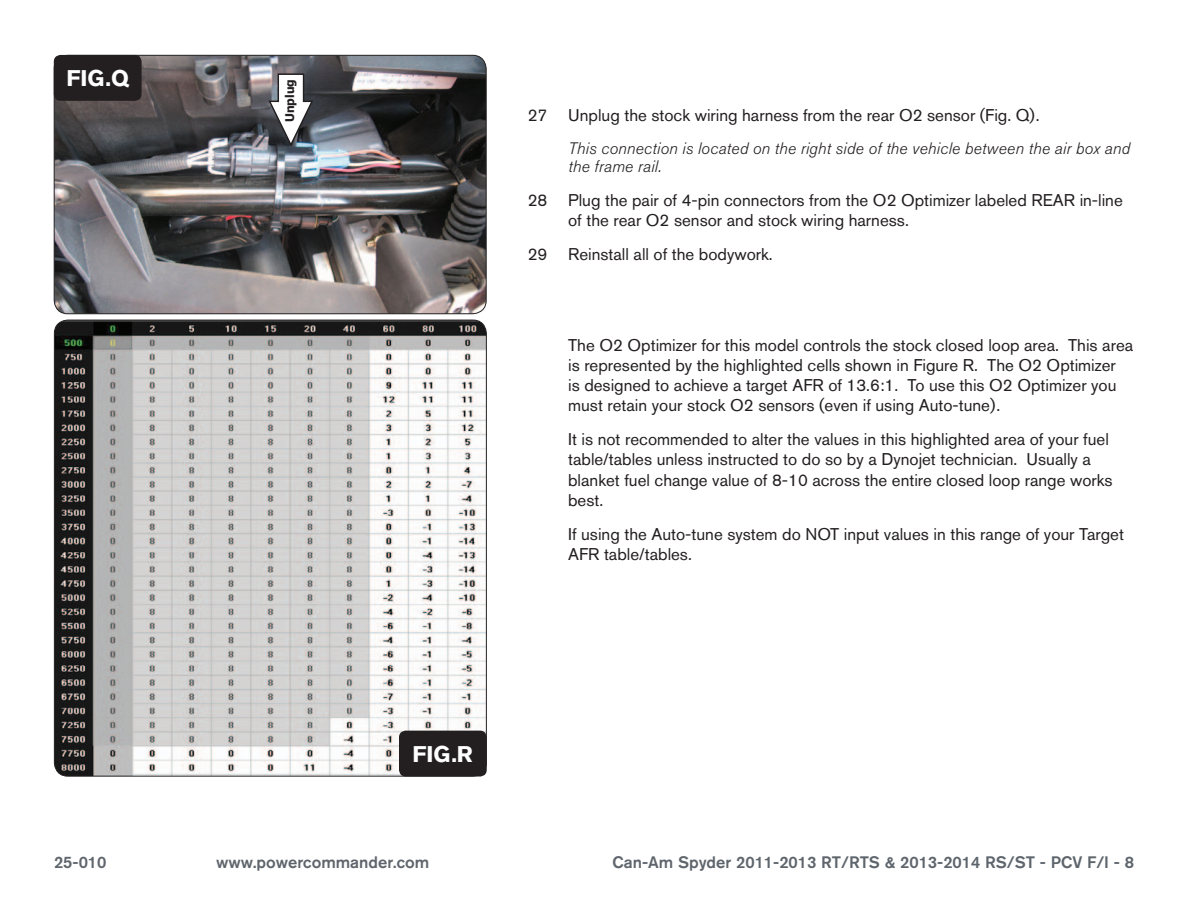
<style>
.page{position:relative;width:1188px;height:918px;background:#fff}
.page>*{position:absolute;margin:0;border:0;box-sizing:border-box;transform-origin:0 0}
.t1{font:700 22.5px "Akzidenz Grotesk BQ";color:#fff}
.Bodycopy{font:16.8px/20.2px "Akzidenz Grotesk BQ";color:#231f20}
.Bodycopy-2{font:italic 300 16.5px/18px "Akzidenz Grotesk BQ";letter-spacing:.01em;color:#231f20}
.t2{font:500 16.5px "Akzidenz Grotesk BQ";color:#5e656c}
.t3{font:700 12px "Tahoma";color:#231f20}
</style>
<div class="page">
<img style="left:54px;top:55px;width:432px;height:259px">
<div style="left:54px;top:55px;width:433px;height:259px;border:1px solid #231f20;border-radius:14px"></div>
<img style="left:54px;top:320px;width:432px;height:456px">
<div style="left:54px;top:55px;width:88px;height:46px;background:#231f20;border-radius:7px"></div>
<div style="left:399px;top:731px;width:88px;height:46px;background:#231f20;border-radius:7px"></div>
<svg style="left:268px;top:73px;width:46px;height:75px"></svg>
<p class="t1" style="left:67px;top:65px;width:64px">FIG.Q</p>
<p class="t3" style="left:282px;top:122px;width:44px;rotate:-90deg">Unplug</p>
<p class="Bodycopy" style="left:528px;top:105px;width:514px">27 Unplug the stock wiring harness from the rear O2 sensor (Fig. Q).</p>
<p class="Bodycopy-2" style="left:568px;top:140px;width:563px">This connection is located on the right side of the vehicle between the air box and the frame rail.</p>
<p class="Bodycopy" style="left:568px;top:190px;width:556px;text-indent:-40px">28 Plug the pair of 4-pin connectors from the O2 Optimizer labeled REAR in-line of the rear O2 sensor and stock wiring harness.</p>
<p class="Bodycopy" style="left:528px;top:244px;width:247px">29 Reinstall all of the bodywork.</p>
<p class="Bodycopy" style="left:568px;top:335px;width:567px">The O2 Optimizer for this model controls the stock closed loop area. This area is represented by the highlighted cells shown in Figure R. The O2 Optimizer<br>is designed to achieve a target AFR of 13.6:1. To use this O2 Optimizer you must retain your stock O2 sensors (even if using Auto-tune).</p>
<p class="Bodycopy" style="left:568px;top:429px;width:546px">It is not recommended to alter the values in this highlighted area of your fuel table/tables unless instructed to do so by a Dynojet technician. Usually a blanket fuel change value of 8-10 across the entire closed loop range works best.</p>
<p class="Bodycopy" style="left:568px;top:524px;width:557px">If using the Auto-tune system do NOT input values in this range of your Target<br>AFR table/tables.</p>
<p class="t1" style="left:412px;top:741px;width:62px">FIG.R</p>
<p class="t2" style="left:54px;top:852px;width:54px">25-010</p>
<p class="t2" style="left:216px;top:852px;width:215px">www.powercommander.com</p>
<p class="t2" style="left:613px;top:852px;width:523px">Can-Am Spyder 2011-2013 RT/RTS &amp; 2013-2014 RS/ST - PCV F/I - 8</p>
</div>
